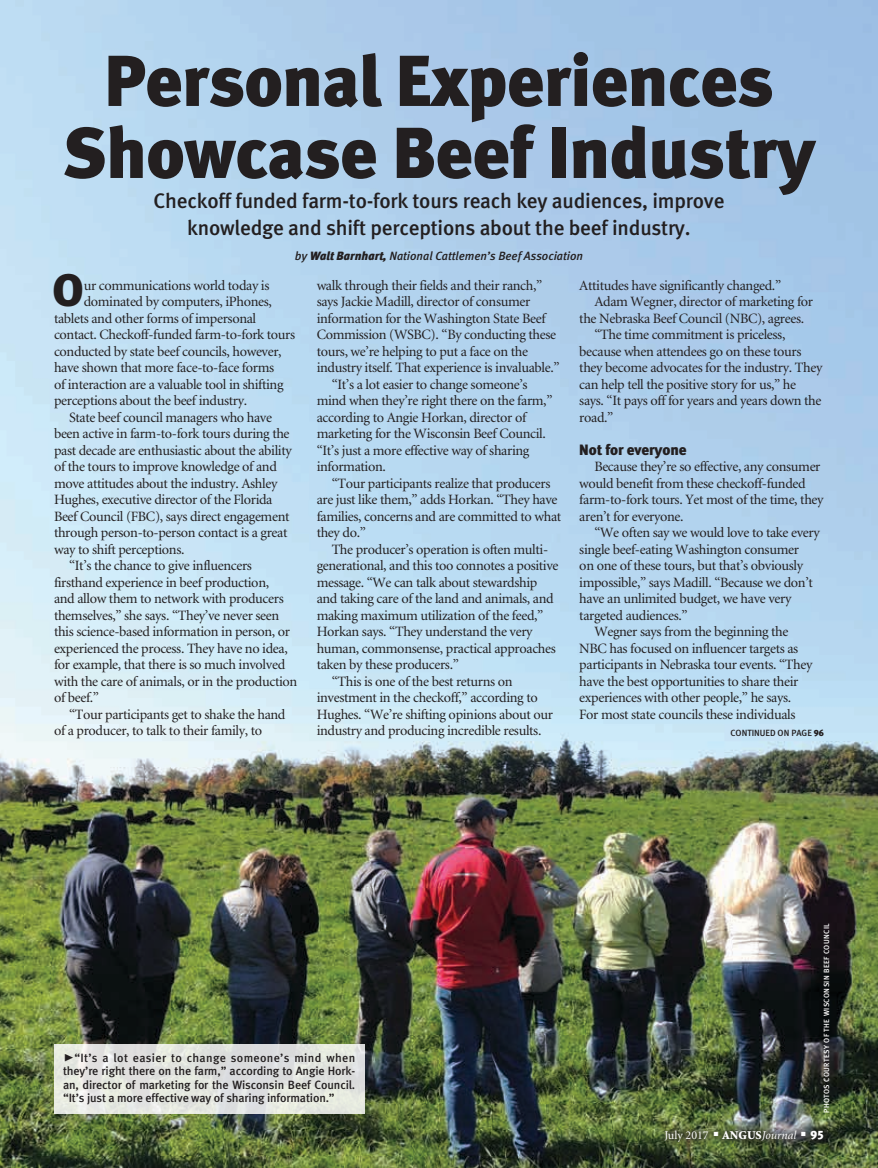
<style>
.page{position:relative;width:878px;height:1168px;background:#fff}
.page>*{position:absolute;margin:0;border:0;box-sizing:border-box;transform-origin:0 0}
.headline{font:72px/72px "Meta Black LF";letter-spacing:-.01em;color:#231f20;text-align:center}
.Drop_Cap{font:45.45px "Meta Black LF";color:#231f20}
.deck{font:21px/27px "Meta Medium LF";letter-spacing:-.01em;color:#231f20;text-align:center}
.subhead{font:15px "Meta Black LF";letter-spacing:-.01em;color:#231f20}
.body_text{font:14.25px/16.5px "Minion";letter-spacing:-.025em;color:#231f20}
.Drop_Cap-2{font:14.25px "Minion";letter-spacing:-.025em;color:#231f20}
.cutlines{font:12px/13.5px "Meta Medium LF";letter-spacing:-.01em;color:#231f20;text-align:justify}
.byline{font:italic 12px "Meta Medium LF";color:#231f20}
.t1{font:12px "Minion";color:#fff}
.t2{font:9px "Meta Medium LF";color:#231f20}
.photo_credit{font:7.5px "Meta Medium LF";letter-spacing:.05em;color:#fff}
.s1{font-family:"Meta Black LF"}
.s2{font-family:"Meta Black Caps Expert";font-size:21px}
.s3{font-weight:900}
.s4{font-style:italic}
</style>
<div class="page">
<img style="left:0;top:0;width:878px;height:1168px">
<div style="left:655px;top:1121px;width:177px;height:30px;background:#231f20;opacity:.75"></div>
<svg style="left:54px;top:1045px;width:310px;height:69px;background:#e2e4e0"></svg>
<p class="headline" style="left:62px;top:44px;width:754px">Personal Experiences<br>Showcase Beef Industry</p>
<p class="deck" style="left:153px;top:187px;width:572px">Checkoff funded farm-to-fork tours reach key audiences, improve knowledge and shift perceptions about the beef industry.</p>
<p class="byline" style="left:295px;top:249px;width:290px">by <span class="s1">Walt Barnhart,</span> National Cattlemen’s Beef Association</p>
<p class="Drop_Cap" style="left:53px;top:263px;width:33px">O</p>
<p class="Drop_Cap-2" style="left:84px;top:278px;width:187px">ur communications world today is</p>
<p class="Drop_Cap-2" style="left:84px;top:295px;width:190px">dominated by computers, iPhones,</p>
<p class="Drop_Cap-2" style="left:54px;top:311px;width:204px">tablets and other forms of impersonal</p>
<p class="Drop_Cap-2" style="left:54px;top:328px;width:243px">contact. Checkoff-funded farm-to-fork tours</p>
<p class="Drop_Cap-2" style="left:54px;top:344px;width:229px">conducted by state beef councils, however,</p>
<p class="Drop_Cap-2" style="left:54px;top:361px;width:222px">have shown that more face-to-face forms</p>
<p class="Drop_Cap-2" style="left:54px;top:377px;width:231px">of interaction are a valuable tool in shifting</p>
<p class="Drop_Cap-2" style="left:54px;top:394px;width:195px">perceptions about the beef industry.</p>
<p class="body_text" style="left:54px;top:410px;width:239px;text-indent:15px">State beef council managers who have been active in farm-to-fork tours during the past decade are enthusiastic about the ability of the tours to improve knowledge of and move attitudes about the industry. Ashley Hughes, executive director of the Florida Beef Council (FBC), says direct engagement through person-to-person contact is a great way to shift perceptions.</p>
<p class="body_text" style="left:54px;top:558px;width:245px;text-indent:15px">“It’s the chance to give influencers firsthand experience in beef production,<br>and allow them to network with producers themselves,” she says. “They’ve never seen this science-based information in person, or experienced the process. They have no idea, for example, that there is so much involved with the care of animals, or in the production of beef.”</p>
<p class="body_text" style="left:54px;top:707px;width:233px;text-indent:15px">“Tour participants get to shake the hand of a producer, to talk to their family, to</p>
<p class="body_text" style="left:316px;top:278px;width:244px">walk through their fields and their ranch,” says Jackie Madill, director of consumer information for the Washington State Beef Commission (WSBC). “By conducting these tours, we’re helping to put a face on the industry itself. That experience is invaluable.”</p>
<p class="body_text" style="left:316px;top:377px;width:237px;text-indent:15px">“It’s a lot easier to change someone’s mind when they’re right there on the farm,” according to Angie Horkan, director of marketing for the Wisconsin Beef Council. “It’s just a more effective way of sharing information.</p>
<p class="body_text" style="left:316px;top:476px;width:246px;text-indent:15px">“Tour participants realize that producers are just like them,” adds Horkan. “They have families, concerns and are committed to what they do.”</p>
<p class="body_text" style="left:316px;top:542px;width:243px;text-indent:15px">The producer’s operation is often multi&shy;generational, and this too connotes a positive message. “We can talk about stewardship and taking care of the land and animals, and making maximum utilization of the feed,” Horkan says. “They understand the very human, commonsense, practical approaches taken by these producers.”</p>
<p class="body_text" style="left:316px;top:674px;width:238px;text-indent:15px">“This is one of the best returns on investment in the checkoff,” according to Hughes. “We’re shifting opinions about our industry and producing incredible results.</p>
<p class="body_text" style="left:579px;top:278px;width:203px">Attitudes have significantly changed.”</p>
<p class="body_text" style="left:579px;top:294px;width:235px;text-indent:15px">Adam Wegner, director of marketing for the Nebraska Beef Council (NBC), agrees.</p>
<p class="body_text" style="left:579px;top:327px;width:244px;text-indent:15px">“The time commitment is priceless, because when attendees go on these tours they become advocates for the industry. They can help tell the positive story for us,” he says. “It pays off for years and years down the road.”</p>
<p class="subhead" style="left:579px;top:440px;width:109px">Not for everyone</p>
<p class="body_text" style="left:579px;top:459px;width:246px;text-indent:15px">Because they’re so effective, any consumer would benefit from these checkoff-funded farm-to-fork tours. Yet most of the time, they aren’t for everyone.</p>
<p class="body_text" style="left:579px;top:525px;width:242px;text-indent:15px">“We often say we would love to take every single beef-eating Washington consumer<br>on one of these tours, but that’s obviously impossible,” says Madill. “Because we don’t have an unlimited budget, we have very targeted audiences.”</p>
<p class="body_text" style="left:579px;top:624px;width:235px;text-indent:15px">Wegner says from the beginning the NBC has focused on influencer targets as participants in Nebraska tour events. “They have the best opportunities to share their experiences with other people,” he says.<br>For most state councils these individuals</p>
<p class="t2" style="left:730px;top:728px;width:95px">CONTINUED ON PAGE <span class="s1">96</span></p>
<p class="cutlines" style="left:63px;top:1050px;width:294px"><span class="s2">@</span>“It’s a lot easier to change someone’s mind when they’re right there on the farm,” according to Angie Hork&shy;an, director of marketing for the Wisconsin Beef Council. “It’s just a more effective way of sharing information.”</p>
<p class="photo_credit" style="left:822px;top:1113px;width:191px;rotate:-90deg">PHOTOS COURTESY OF THE WISCONSIN BEEF COUNCIL</p>
<p class="t1" style="left:664px;top:1129px;width:161px">July 2017 ■ <span class="s3">ANGUS</span><span class="s4">Journal</span> ■ <span class="s1">95</span></p>
</div>
